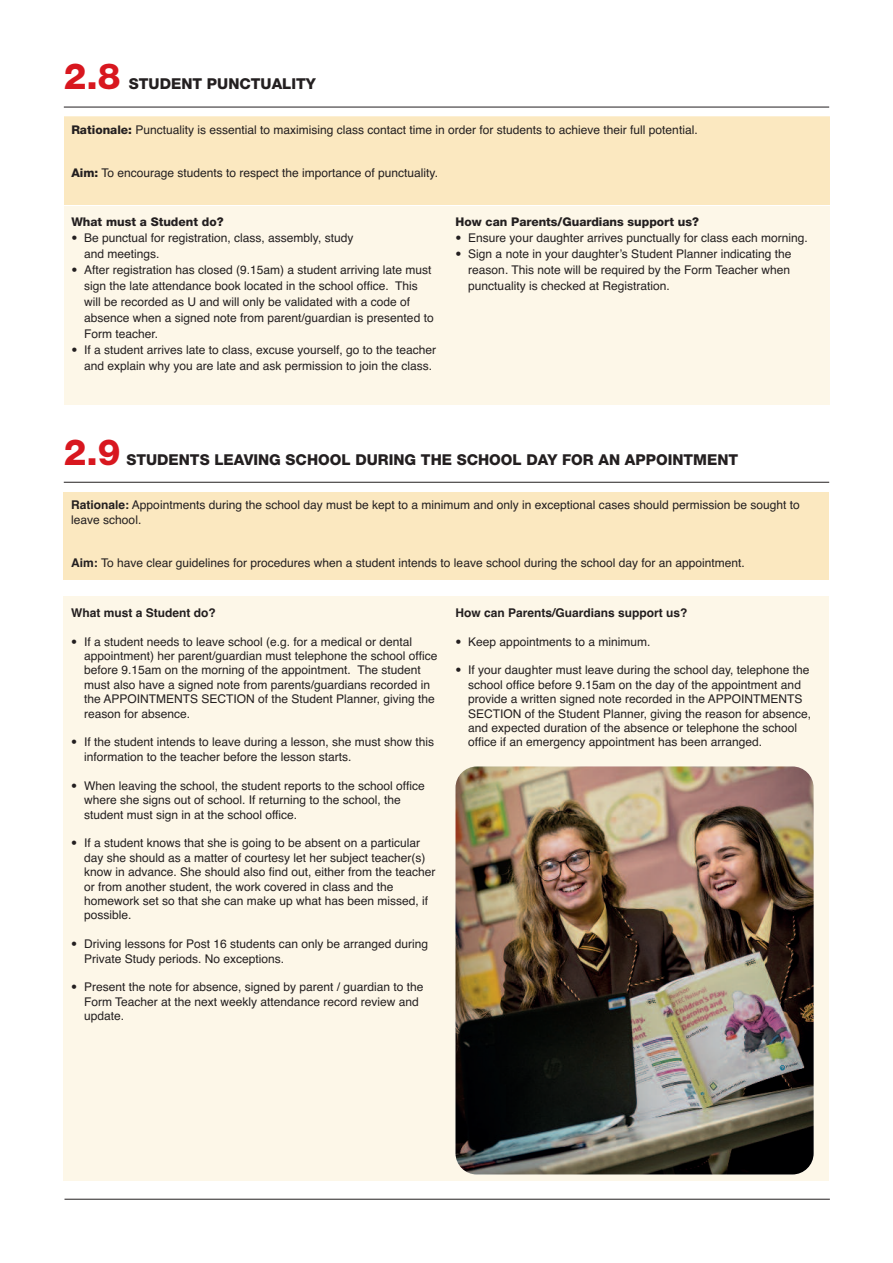
<style>
.page{position:relative;width:893px;height:1263px;background:#fff}
.page>*{position:absolute;margin:0;border:0;box-sizing:border-box;transform-origin:0 0}
.t1{font:800 36px "Helvetica Neue";color:#d8171f}
.t2{font:800 15px "Helvetica Neue";color:#231f20}
.t3{font:12px/14.4px "Helvetica";color:#231f20}
.t4{font:800 12px "Helvetica Neue";color:#231f20}
.t5{font:700 12px "Helvetica";color:#231f20}
.s1{font-family:"Helvetica Neue";font-weight:800}
.s2{font-weight:700}
</style>
<div class="page">
<hr style="left:65px;top:1199px;width:765px;height:1px;background:#231f20">
<div style="left:64px;top:596px;width:765px;height:584px;background:#fdf7e8"></div>
<hr style="left:64px;top:482px;width:765px;height:1px;background:#231f20">
<div style="left:64px;top:493px;width:765px;height:87px;background:#fbe8c0"></div>
<div style="left:64px;top:206px;width:765px;height:198px;background:#fdf7e8"></div>
<div style="left:64px;top:116px;width:765px;height:31px;background:#fcefd3"></div>
<hr style="left:64px;top:107px;width:765px;height:1px;background:#231f20">
<div style="left:64px;top:117px;width:765px;height:87px;background:#fbe8c0"></div>
<img style="left:455px;top:766px;width:359px;height:408px;border-radius:21px">
<h1 class="t1" style="left:64px;top:64px;width:58px">2.8</h1>
<p class="t2" style="left:129px;top:79px;width:188px">STUDENT PUNCTUALITY</p>
<p class="t3" style="left:71px;top:122px;width:628px"><span class="s1">Rationale:</span> Punctuality is essential to maximising class contact time in order for students to achieve their full potential.</p>
<p class="t3" style="left:71px;top:165px;width:368px"><span class="s1">Aim:</span> To encourage students to respect the importance of punctuality.</p>
<p class="t4" style="left:71px;top:218px;width:154px">What must a Student do?</p>
<p class="t3" style="left:84px;top:230px;width:271px;line-height:15.9px;text-indent:-13px"><span class="s1">•</span> Be punctual for registration, class, assembly, study and meetings.</p>
<p class="t3" style="left:84px;top:262px;width:351px;line-height:15.9px;text-indent:-13px"><span class="s1">•</span> After registration has closed (9.15am) a student arriving late must sign the late attendance book located in the school office. This will be recorded as U and will only be validated with a code of absence when a signed note from parent/guardian is presented to Form teacher.</p>
<p class="t3" style="left:84px;top:341px;width:354px;line-height:15.9px;text-indent:-13px"><span class="s1">•</span> If a student arrives late to class, excuse yourself, go to the teacher and explain why you are late and ask permission to join the class.</p>
<p class="t4" style="left:456px;top:218px;width:245px">How can Parents/Guardians support us?</p>
<p class="t3" style="left:456px;top:231px;width:354px"><span class="s1">•</span> Ensure your daughter arrives punctually for class each morning.</p>
<p class="t3" style="left:468px;top:246px;width:325px;line-height:15.9px;text-align:justify;text-indent:-13px"><span class="s1">•</span> Sign a note in your daughter’s Student Planner indicating the reason. This note will be required by the Form Teacher when punctuality is checked at Registration.</p>
<h1 class="t1" style="left:64px;top:439px;width:58px">2.9</h1>
<p class="t2" style="left:126px;top:454px;width:613px">STUDENTS LEAVING SCHOOL DURING THE SCHOOL DAY FOR AN APPOINTMENT</p>
<p class="t3" style="left:71px;top:498px;width:730px"><span class="s2">Rationale:</span> Appointments during the school day must be kept to a minimum and only in exceptional cases should permission be sought to leave school.</p>
<p class="t3" style="left:71px;top:555px;width:675px"><span class="s2">Aim:</span> To have clear guidelines for procedures when a student intends to leave school during the school day for an appointment.</p>
<p class="t5" style="left:71px;top:606px;width:146px">What must a Student do?</p>
<p class="t3" style="left:84px;top:634px;width:355px;text-indent:-13px"><span class="s1">•</span> If a student needs to leave school (e.g. for a medical or dental appointment) her parent/guardian must telephone the school office before 9.15am on the morning of the appointment. The student must also have a signed note from parents/guardians recorded in the APPOINTMENTS SECTION of the Student Planner, giving the reason for absence.</p>
<p class="t3" style="left:84px;top:735px;width:352px;text-indent:-13px"><span class="s1">•</span> If the student intends to leave during a lesson, she must show this information to the teacher before the lesson starts.</p>
<p class="t3" style="left:84px;top:778px;width:342px;text-indent:-13px"><span class="s1">•</span> When leaving the school, the student reports to the school office where she signs out of school. If returning to the school, the student must sign in at the school office.</p>
<p class="t3" style="left:84px;top:836px;width:353px;text-indent:-13px"><span class="s1">•</span> If a student knows that she is going to be absent on a particular day she should as a matter of courtesy let her subject teacher(s) know in advance. She should also find out, either from the teacher or from another student, the work covered in class and the homework set so that she can make up what has been missed, if possible.</p>
<p class="t3" style="left:84px;top:937px;width:346px;text-indent:-13px"><span class="s1">•</span> Driving lessons for Post 16 students can only be arranged during<br>Private Study periods. No exceptions.</p>
<p class="t3" style="left:84px;top:980px;width:341px;text-indent:-13px"><span class="s1">•</span> Present the note for absence, signed by parent / guardian to the<br>Form Teacher at the next weekly attendance record review and update.</p>
<p class="t5" style="left:455px;top:606px;width:234px">How can Parents/Guardians support us?</p>
<p class="t3" style="left:455px;top:634px;width:196px"><span class="s1">•</span> Keep appointments to a minimum.</p>
<p class="t3" style="left:468px;top:663px;width:344px;text-indent:-13px"><span class="s1">•</span> If your daughter must leave during the school day, telephone the school office before 9.15am on the day of the appointment and provide a written signed note recorded in the APPOINTMENTS SECTION of the Student Planner, giving the reason for absence, and expected duration of the absence or telephone the school office if an emergency appointment has been arranged.</p>
</div>
